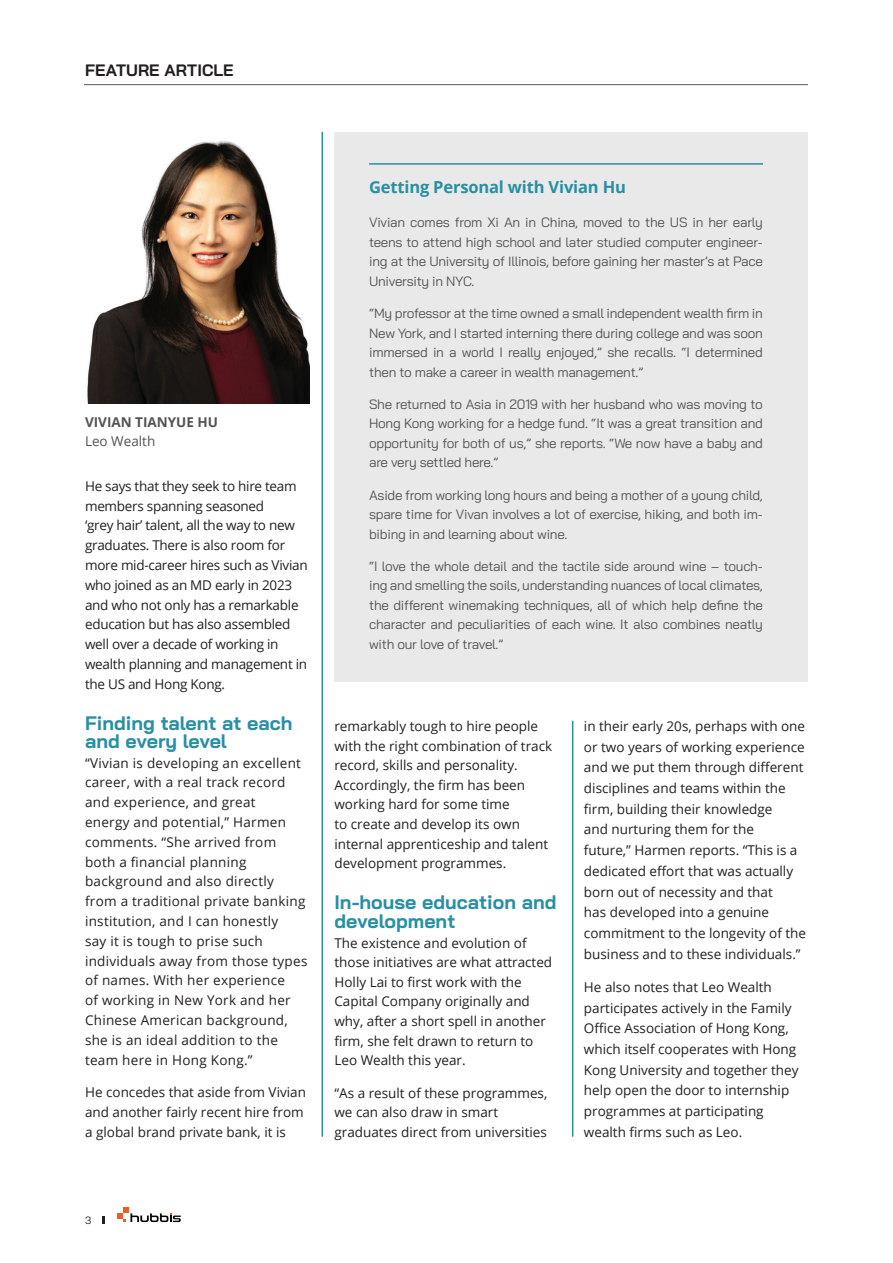
<style>
.page{position:relative;width:893px;height:1263px;background:#fff}
.page>*{position:absolute;margin:0;border:0;box-sizing:border-box;transform-origin:0 0}
.t1{font:700 19.5px/18.3px "Bai Jamjuree";color:#288fa4}
.t2{font:700 16.5px "Open Sans";letter-spacing:-.01em;color:#288fa4}
.t3{font:700 16.5px "Bai Jamjuree";letter-spacing:.005em;color:#231f20}
.t4{font:13.5px/20.7px "Open Sans";color:#231f20}
.t5{font:13.5px/19.5px "Bai Jamjuree";letter-spacing:-.02em;color:#535355;text-align:justify}
.t6{font:13.5px/19.8px "Open Sans";letter-spacing:.02em;color:#231f20}
.t7{font:13.5px/19.8px "Open Sans";letter-spacing:-.02em;color:#231f20}
.t8{font:700 13.5px "Open Sans";color:#535355}
.t9{font:13.5px "Open Sans";color:#535355}
.t10{font:10.5px "Bai Jamjuree";color:#231f20}
</style>
<div class="page">
<svg style="left:117px;top:1207px;width:64px;height:15px"></svg>
<svg style="left:102px;top:1216px;width:2px;height:8px"></svg>
<hr style="left:322px;top:132px;width:1px;height:1005px;background:#288fa4">
<img style="left:87px;top:140px;width:222px;height:263px">
<div style="left:334px;top:132px;width:474px;height:549px;background:#e9e9e9"></div>
<hr style="left:369px;top:163px;width:394px;height:2px;background:#288fa4">
<hr style="left:572px;top:721px;width:1px;height:416px;background:#288fa4">
<hr style="left:84px;top:84px;width:724px;height:1px;background:#57585a">
<p class="t3" style="left:85px;top:60px;width:150px">FEATURE ARTICLE</p>
<p class="t8" style="left:85px;top:412px;width:135px">VIVIAN TIANYUE HU</p>
<p class="t9" style="left:85px;top:432px;width:72px">Leo Wealth</p>
<p class="t7" style="left:85px;top:476px;width:224px">He says that they seek to hire team members spanning seasoned<br>‘grey hair’ talent, all the way to new graduates. There is also room for more mid-career hires such as Vivian who joined as an MD early in 2023 and who not only has a remarkable education but has also assembled well over a decade of working in wealth planning and management in the US and Hong Kong.</p>
<h1 class="t1" style="left:85px;top:714px;width:209px">Finding talent at each and every level</h1>
<p class="t6" style="left:85px;top:752px;width:224px">“Vivian is developing an excellent career, with a real track record and experience, and great<br>energy and potential,” Harmen comments. “She arrived from both a financial planning background and also directly from a traditional private banking institution, and I can honestly<br>say it is tough to prise such individuals away from those types of names. With her experience<br>of working in New York and her<br>Chinese American background, she is an ideal addition to the team here in Hong Kong.”</p>
<p class="t4" style="left:85px;top:1082px;width:222px;line-height:19.8px">He concedes that aside from Vivian and another fairly recent hire from a global brand private bank, it is</p>
<p class="t2" style="left:369px;top:175px;width:258px">Getting Personal with Vivian Hu</p>
<p class="t5" style="left:369px;top:213px;width:395px">Vivian comes from Xi An in China, moved to the US in her early teens to attend high school and later studied computer engineer&shy;ing at the University of Illinois, before gaining her master’s at Pace University in NYC.</p>
<p class="t5" style="left:369px;top:304px;width:395px">“My professor at the time owned a small independent wealth firm in New York, and I started interning there during college and was soon immersed in a world I really enjoyed,” she recalls. “I determined then to make a career in wealth management.”</p>
<p class="t5" style="left:369px;top:394px;width:395px">She returned to Asia in 2019 with her husband who was moving to Hong Kong working for a hedge fund. “It was a great transition and opportunity for both of us,” she reports. “We now have a baby and are very settled here.”</p>
<p class="t5" style="left:369px;top:485px;width:395px">Aside from working long hours and being a mother of a young child, spare time for Vivan involves a lot of exercise, hiking, and both im&shy;bibing in and learning about wine.</p>
<p class="t5" style="left:369px;top:556px;width:395px">“I love the whole detail and the tactile side around wine – touch&shy;ing and smelling the soils, understanding nuances of local climates, the different winemaking techniques, all of which help define the character and peculiarities of each wine. It also combines neatly with our love of travel.”</p>
<p class="t4" style="left:334px;top:716px;width:219px;line-height:19.6px">remarkably tough to hire people with the right combination of track record, skills and personality.<br>Accordingly, the firm has been working hard for some time<br>to create and develop its own internal apprenticeship and talent development programmes.</p>
<h1 class="t1" style="left:334px;top:892px;width:224px;line-height:19.6px">In-house education and development</h1>
<p class="t4" style="left:334px;top:933px;width:219px;line-height:19.5px">The existence and evolution of those initiatives are what attracted<br>Holly Lai to first work with the<br>Capital Company originally and why, after a short spell in another firm, she felt drawn to return to<br>Leo Wealth this year.</p>
<p class="t4" style="left:334px;top:1082px;width:214px;line-height:19.5px">“As a result of these programmes, we can also draw in smart graduates direct from universities</p>
<p class="t4" style="left:584px;top:715px;width:224px">in their early 20s, perhaps with one or two years of working experience and we put them through different disciplines and teams within the firm, building their knowledge<br>and nurturing them for the<br>future,” Harmen reports. “This is a dedicated effort that was actually born out of necessity and that<br>has developed into a genuine commitment to the longevity of the business and to these individuals.”</p>
<p class="t4" style="left:584px;top:976px;width:216px">He also notes that Leo Wealth participates actively in the Family<br>Office Association of Hong Kong, which itself cooperates with Hong<br>Kong University and together they help open the door to internship programmes at participating wealth firms such as Leo.</p>
<p class="t10" style="left:85px;top:1211px;width:8px">3</p>
</div>
